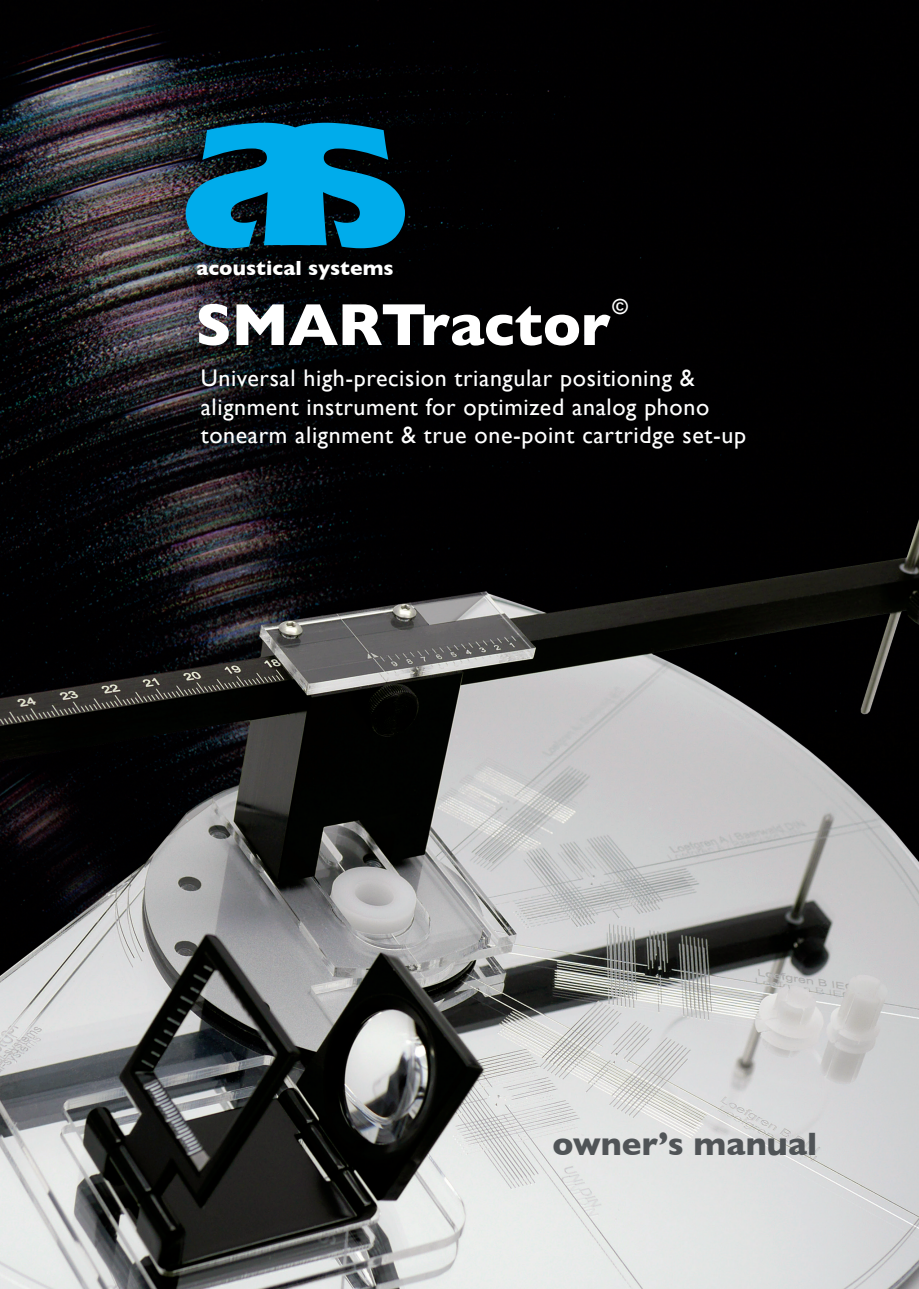
<style>
.page{position:relative;width:919px;height:1289px;background:#fff}
.page>*{position:absolute;margin:0;border:0;box-sizing:border-box;transform-origin:0 0}
.t1{font:700 60px "Gill Sans";letter-spacing:-.005em;color:#fff}
.t2{font:700 33px "Gill Sans";letter-spacing:.005em;color:#505457}
.t3{font:24px/28.5px "Gill Sans";letter-spacing:.025em;color:#fff}
.t4{font:700 20.85px "Gill Sans";letter-spacing:.005em;color:#fff}
.t5{font:700 20.85px "Arial";color:#fff}
</style>
<div class="page">
<img style="left:0;top:0;width:918px;height:1288px">
<svg style="left:186px;top:123px;width:219px;height:125px"></svg>
<p class="t4" style="left:196px;top:252px;width:198px">acoustical systems</p>
<p class="t5" style="left:612px;top:293px;width:17px">©</p>
<h1 class="t1" style="left:195px;top:277px;width:417px">SMARTractor</h1>
<p class="t3" style="left:201px;top:363px;width:546px">Universal high-precision triangular positioning &amp; alignment instrument for optimized analog phono tonearm alignment &amp; true one-point cartridge set-up</p>
<h2 class="t2" style="left:552px;top:1117px;width:266px">owner’s manual</h2>
</div>
